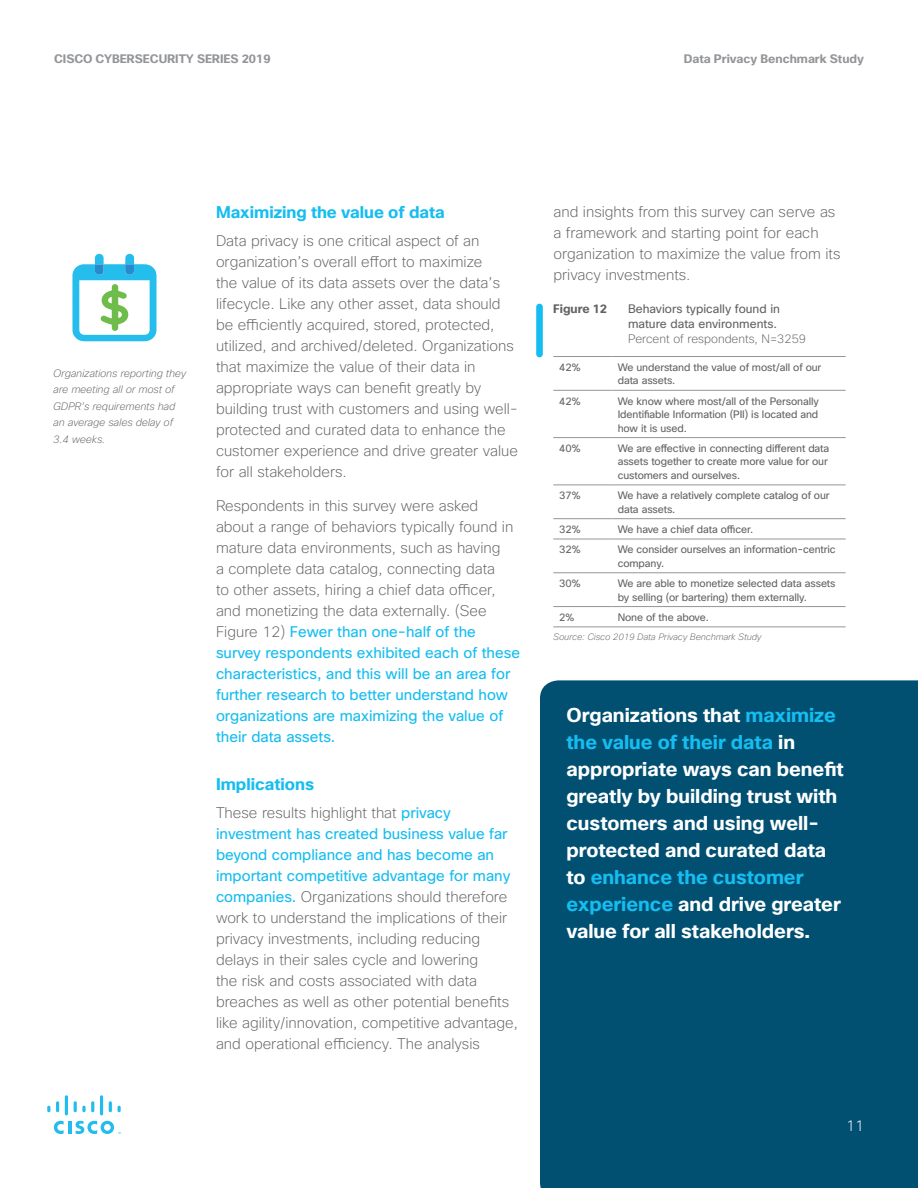
<style>
.page{position:relative;width:918px;height:1188px;background:#fff}
.page>*{position:absolute;margin:0;border:0;box-sizing:border-box;transform-origin:0 0}
.Dk_Blue_Callout_copy{font:700 19.5px/27px "Cisco Sans";color:#fff}
.Subtitle_Level_1{font:700 16.5px "Cisco Sans";color:#15bdf0}
.Body{font:200 15px/21px "Cisco Sans";color:#636366}
.Page_number{font:200 15px "Cisco Sans";color:#fff}
.t1{font:700 12px "Cisco Sans";color:#939598}
.Chart_title{font:12px/15px "Cisco Sans";color:#636366}
.Chart_N{font:200 12px "Cisco Sans";color:#636366}
.Chart_title-2{font:700 12px "Cisco Sans";color:#636366}
.Chart_body{font:10.5px/13.5px "Cisco Sans";letter-spacing:-.01em;color:#636366}
.Body-2{font:italic 200 10.5px/16.5px "Cisco Sans";color:#636366}
.Chart_attrib{font:italic 200 9px "Cisco Sans";color:#636366}
.s1{font-weight:400;color:#15bdf0}
.s2{color:#15bdf0}
</style>
<div class="page">
<svg style="left:47px;top:1106px;width:3px;height:6px"></svg>
<svg style="left:56px;top:1101px;width:3px;height:11px"></svg>
<hr style="left:65px;top:1095px;width:3px;height:20px;background:#22bdec;border-radius:2px">
<svg style="left:74px;top:1101px;width:20px;height:11px"></svg>
<hr style="left:100px;top:1095px;width:3px;height:20px;background:#22bdec;border-radius:2px">
<svg style="left:109px;top:1101px;width:3px;height:11px"></svg>
<svg style="left:118px;top:1106px;width:3px;height:6px"></svg>
<svg style="left:54px;top:1121px;width:67px;height:13px"></svg>
<div style="left:536px;top:304px;width:7px;height:53px;background:#15bdf0;border-radius:3px"></div>
<hr style="left:553px;top:356px;width:59px;height:1px;background:#939598">
<hr style="left:612px;top:356px;width:234px;height:1px;background:#939598">
<hr style="left:553px;top:390px;width:59px;height:1px;background:#939598">
<hr style="left:612px;top:390px;width:234px;height:1px;background:#939598">
<hr style="left:553px;top:437px;width:59px;height:1px;background:#939598">
<hr style="left:612px;top:437px;width:234px;height:1px;background:#939598">
<hr style="left:553px;top:485px;width:59px;height:1px;background:#939598">
<hr style="left:612px;top:485px;width:234px;height:1px;background:#939598">
<hr style="left:553px;top:518px;width:59px;height:1px;background:#939598">
<hr style="left:612px;top:518px;width:234px;height:1px;background:#939598">
<hr style="left:553px;top:539px;width:59px;height:1px;background:#939598">
<hr style="left:612px;top:539px;width:234px;height:1px;background:#939598">
<hr style="left:553px;top:573px;width:59px;height:1px;background:#939598">
<hr style="left:612px;top:573px;width:234px;height:1px;background:#939598">
<hr style="left:553px;top:606px;width:59px;height:1px;background:#939598">
<hr style="left:612px;top:606px;width:234px;height:1px;background:#939598">
<hr style="left:553px;top:627px;width:59px;height:1px;background:#939598">
<hr style="left:612px;top:627px;width:234px;height:1px;background:#939598">
<div style="left:540px;top:680px;width:378px;height:508px;background:#015072"></div>
<svg style="left:72px;top:253px;width:85px;height:88px"></svg>
<p class="t1" style="left:54px;top:52px;width:218px">CISCO CYBERSECURITY SERIES 2019</p>
<p class="t1" style="left:684px;top:52px;width:182px">Data Privacy Benchmark Study</p>
<p class="Body-2" style="left:53px;top:365px;width:134px">Organizations reporting they are meeting all or most of<br>GDPR’s requirements had an average sales delay of<br>3.4 weeks.</p>
<p class="Subtitle_Level_1" style="left:216px;top:202px;width:230px">Maximizing the value of data</p>
<p class="Body" style="left:216px;top:230px;width:304px">Data privacy is one critical aspect of an organization’s overall effort to maximize<br>the value of its data assets over the data’s lifecycle. Like any other asset, data should be efficiently acquired, stored, protected, utilized, and archived/deleted. Organizations that maximize the value of their data in appropriate ways can benefit greatly by building trust with customers and using well&shy;protected and curated data to enhance the customer experience and drive greater value for all stakeholders.</p>
<p class="Body" style="left:216px;top:496px;width:306px">Respondents in this survey were asked<br>about a range of behaviors typically found in mature data environments, such as having<br>a complete data catalog, connecting data<br>to other assets, hiring a chief data officer, and monetizing the data externally. (See Figure 12) <span class="s1">Fewer than one-half of the survey respondents exhibited each of these characteristics, and this will be an area for further research to better understand how organizations are maximizing the value of their data assets.</span></p>
<p class="Subtitle_Level_1" style="left:216px;top:774px;width:100px">Implications</p>
<p class="Body" style="left:216px;top:802px;width:304px">These results highlight that <span class="s1">privacy investment has created business value far beyond compliance and has become an important competitive advantage for many companies.</span> Organizations should therefore work to understand the implications of their privacy investments, including reducing delays in their sales cycle and lowering<br>the risk and costs associated with data breaches as well as other potential benefits like agility/innovation, competitive advantage, and operational efficiency. The analysis</p>
<p class="Body" style="left:554px;top:201px;width:288px">and insights from this survey can serve as a framework and starting point for each organization to maximize the value from its privacy investments.</p>
<p class="Chart_title-2" style="left:553px;top:301px;width:55px">Figure 12</p>
<p class="Chart_title" style="left:628px;top:302px;width:153px">Behaviors typically found in mature data environments.</p>
<p class="Chart_N" style="left:628px;top:331px;width:180px">Percent of respondents, N=3259</p>
<p class="Chart_body" style="left:559px;top:360px;width:23px">42%</p>
<p class="Chart_body" style="left:618px;top:360px;width:205px">We understand the value of most/all of our data assets.</p>
<p class="Chart_body" style="left:559px;top:394px;width:23px">42%</p>
<p class="Chart_body" style="left:618px;top:394px;width:203px;text-align:justify">We know where most/all of the Personally Identifiable Information (PII) is located and how it is used.</p>
<p class="Chart_body" style="left:559px;top:441px;width:23px">40%</p>
<p class="Chart_body" style="left:618px;top:441px;width:213px">We are effective in connecting different data assets together to create more value for our customers and ourselves.</p>
<p class="Chart_body" style="left:559px;top:489px;width:23px">37%</p>
<p class="Chart_body" style="left:618px;top:489px;width:213px">We have a relatively complete catalog of our data assets.</p>
<p class="Chart_body" style="left:559px;top:523px;width:23px">32%</p>
<p class="Chart_body" style="left:618px;top:523px;width:137px">We have a chief data officer.</p>
<p class="Chart_body" style="left:559px;top:543px;width:23px">32%</p>
<p class="Chart_body" style="left:618px;top:543px;width:219px">We consider ourselves an information-centric company.</p>
<p class="Chart_body" style="left:559px;top:577px;width:23px">30%</p>
<p class="Chart_body" style="left:618px;top:577px;width:219px">We are able to monetize selected data assets by selling (or bartering) them externally.</p>
<p class="Chart_body" style="left:559px;top:610px;width:17px">2%</p>
<p class="Chart_body" style="left:618px;top:610px;width:93px">None of the above.</p>
<p class="Chart_attrib" style="left:553px;top:631px;width:210px">Source: Cisco 2019 Data Privacy Benchmark Study</p>
<p class="Dk_Blue_Callout_copy" style="left:566px;top:702px;width:279px">Organizations that <span class="s2">maximize the value of their data</span> in appropriate ways can benefit greatly by building trust with customers and using well&shy;protected and curated data to <span class="s2">enhance the customer experience</span> and drive greater value for all stakeholders.</p>
<p class="Page_number" style="left:846px;top:1116px;width:19px">11</p>
</div>
